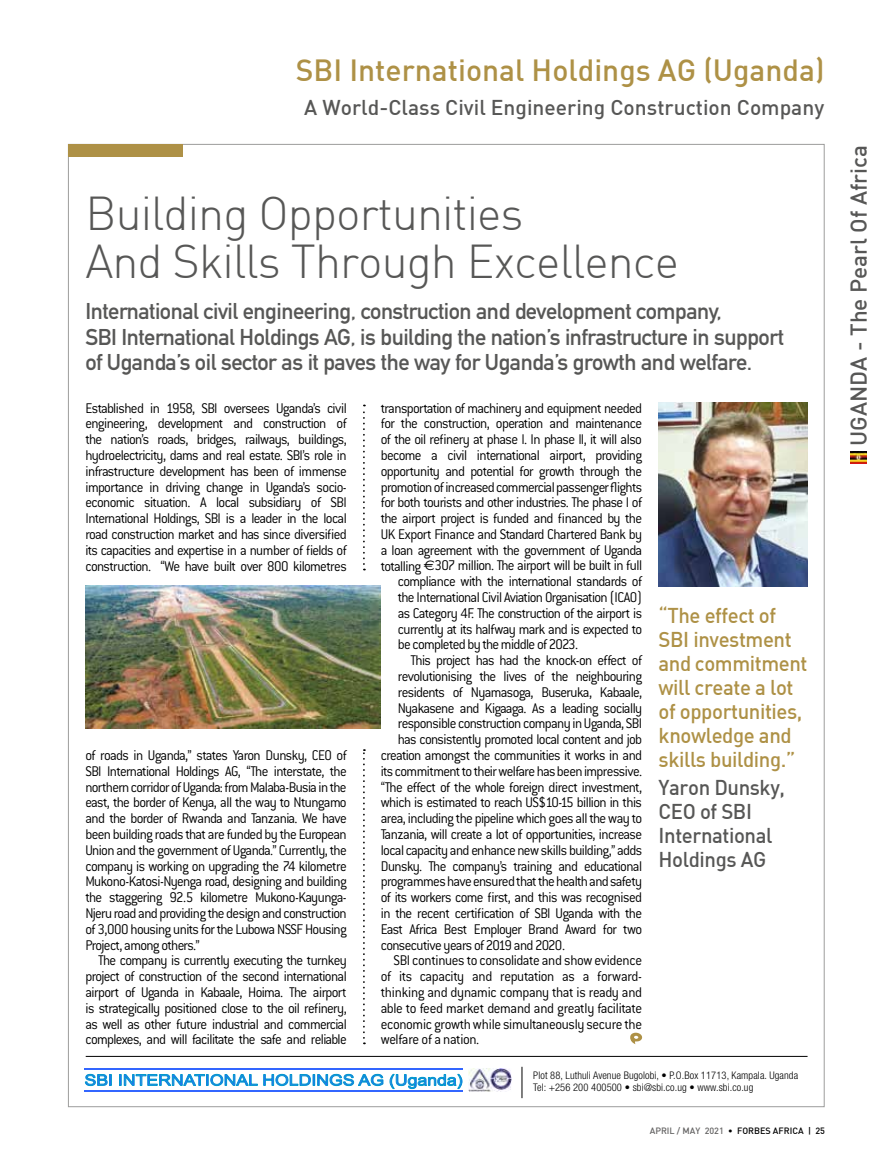
<style>
.page{position:relative;width:893px;height:1170px;background:#fff}
.page>*{position:absolute;margin:0;border:0;box-sizing:border-box;transform-origin:0 0}
.t1{font:300 46.5px/48px "DIN";letter-spacing:-.02em;color:#575756}
.t2{font:500 30px "DIN";color:#ae9146}
.t3{font:700 22.5px/25.5px "DIN Alternate";letter-spacing:-.02em;color:#575756}
.t4{font:500 22.5px "DIN";color:#575756}
.t5{font:500 21px/24px "DIN";letter-spacing:-.02em;color:#ae9146}
.t6{font:500 21px "DIN";color:#575756}
.t7{font:500 21px/24px "DIN";letter-spacing:-.02em;color:#575756}
.t8{font:300 15.45px/15.8px "Conduit ITC";letter-spacing:-.045em;color:#000;text-align:justify;scale:.95 1}
.t9{font:300 15.45px "Conduit ITC";letter-spacing:-.025em;color:#000;scale:.95 1}
.t10{font:300 15.45px "Conduit ITC";letter-spacing:-.02em;color:#000;scale:.95 1}
.t11{font:300 condensed 10.5px/12px "Helvetica Neue";letter-spacing:.01em;color:#000}
.t12{font:500 9px "DIN";color:#000}
.s1{font-family:"Euro Sans";font-weight:400;font-size:13.95px}
.s2{color:#646363}
</style>
<div class="page">
<img style="left:851px;top:451px;width:16px;height:12px">
<img style="left:659px;top:402px;width:148px;height:184px">
<div style="left:68px;top:144px;width:115px;height:13px;background:#ae9146"></div>
<svg style="left:363px;top:404px;width:2px;height:166px"></svg>
<svg style="left:363px;top:749px;width:2px;height:295px"></svg>
<svg style="left:630px;top:1032px;width:12px;height:12px"></svg>
<hr style="left:85px;top:1068px;width:378px;height:1px;background:#36f">
<hr style="left:85px;top:1090px;width:378px;height:1px;background:#36f">
<svg style="left:84px;top:1073px;width:379px;height:16px"></svg>
<img style="left:468px;top:1068px;width:43px;height:23px">
<img style="left:86px;top:585px;width:295px;height:143px">
<hr style="left:86px;top:1056px;width:721px;height:1px;background:#000">
<hr style="left:522px;top:1066px;width:1px;height:31px;background:#000">
<h2 class="t2" style="left:296px;top:51px;width:530px">SBI International Holdings AG (Uganda)</h2>
<h3 class="t6" style="left:304px;top:94px;width:521px">A World-Class Civil Engineering Construction Company</h3>
<h1 class="t1" style="left:85px;top:189px;width:595px">Building Opportunities<br>And Skills Through Excellence</h1>
<h3 class="t3" style="left:85px;top:297px;width:700px">International civil engineering, construction and development company,<br>SBI International Holdings AG, is building the nation’s infrastructure in support of Uganda’s oil sector as it paves the way for Uganda’s growth and welfare.</h3>
<p class="t8" style="left:85px;top:400px;width:277px">Established in 1958, SBI oversees Uganda’s civil engineering, development and construction of the nation’s roads, bridges, railways, buildings, hydroelectricity, dams and real estate. SBI’s role in infrastructure development has been of immense importance in driving change in Uganda’s socio&shy;economic situation. A local subsidiary of SBI International Holdings, SBI is a leader in the local road construction market and has since diversified its capacities and expertise in a number of fields of construction. “We have built over 800 kilometres</p>
<p class="t8" style="left:85px;top:747px;width:277px">of roads in Uganda,” states Yaron Dunsky, CEO of SBI International Holdings AG, “The interstate, the northern corridor of Uganda: from Malaba-Busia in the east, the border of Kenya, all the way to Ntungamo and the border of Rwanda and Tanzania. We have been building roads that are funded by the European Union and the government of Uganda.” Currently, the company is working on upgrading the 74 kilometre Mukono-Katosi-Nyenga road, designing and building the staggering 92.5 kilometre Mukono-Kayunga-Njeru road and providing the design and construction of 3,000 housing units for the Lubowa NSSF Housing Project, among others.”</p>
<p class="t8" style="left:85px;top:952px;width:277px;text-indent:13px">The company is currently executing the turnkey project of construction of the second international airport of Uganda in Kabaale, Hoima. The airport is strategically positioned close to the oil refinery, as well as other future industrial and commercial complexes, and will facilitate the safe and reliable</p>
<p class="t8" style="left:381px;top:400px;width:277px">transportation of machinery and equipment needed</p>
<p class="t8" style="left:381px;top:416px;width:277px">for the construction, operation and maintenance</p>
<p class="t8" style="left:381px;top:431px;width:277px">of the oil refinery at phase I. In phase II, it will also</p>
<p class="t8" style="left:381px;top:447px;width:277px">become a civil international airport, providing</p>
<p class="t8" style="left:381px;top:463px;width:277px">opportunity and potential for growth through the</p>
<p class="t8" style="left:381px;top:479px;width:277px">promotion of increased commercial passenger flights</p>
<p class="t8" style="left:381px;top:494px;width:277px">for both tourists and other industries. The phase I of</p>
<p class="t8" style="left:381px;top:510px;width:277px">the airport project is funded and financed by the</p>
<p class="t8" style="left:381px;top:526px;width:277px">UK Export Finance and Standard Chartered Bank by</p>
<p class="t8" style="left:381px;top:542px;width:277px">a loan agreement with the government of Uganda</p>
<p class="t8" style="left:381px;top:557px;width:277px">totalling <span class="s1">€</span>307 million. The airport will be built in full</p>
<p class="t8" style="left:398px;top:573px;width:259px">compliance with the international standards of</p>
<p class="t8" style="left:398px;top:589px;width:259px">the International Civil Aviation Organisation (ICAO)</p>
<p class="t8" style="left:398px;top:605px;width:259px">as Category 4F. The construction of the airport is</p>
<p class="t8" style="left:398px;top:621px;width:259px">currently at its halfway mark and is expected to</p>
<p class="t8" style="left:398px;top:636px;width:191px">be completed by the middle of 2023.</p>
<p class="t8" style="left:410px;top:652px;width:245px">This project has had the knock-on effect of</p>
<p class="t8" style="left:398px;top:668px;width:259px">revolutionising the lives of the neighbouring</p>
<p class="t8" style="left:398px;top:684px;width:259px">residents of Nyamasoga, Buseruka, Kabaale,</p>
<p class="t8" style="left:398px;top:700px;width:259px">Nyakasene and Kigaaga. As a leading socially</p>
<p class="t8" style="left:398px;top:715px;width:259px">responsible construction company in Uganda, SBI</p>
<p class="t8" style="left:398px;top:731px;width:259px">has consistently promoted local content and job</p>
<p class="t8" style="left:381px;top:747px;width:277px">creation amongst the communities it works in and</p>
<p class="t8" style="left:381px;top:763px;width:277px">its commitment to their welfare has been impressive.</p>
<p class="t8" style="left:381px;top:779px;width:277px">“The effect of the whole foreign direct investment,</p>
<p class="t8" style="left:381px;top:794px;width:277px">which is estimated to reach US$10-15 billion in this</p>
<p class="t8" style="left:381px;top:810px;width:277px">area, including the pipeline which goes all the way to</p>
<p class="t8" style="left:381px;top:826px;width:277px">Tanzania, will create a lot of opportunities, increase</p>
<p class="t8" style="left:381px;top:842px;width:277px">local capacity and enhance new skills building,” adds</p>
<p class="t8" style="left:381px;top:857px;width:277px">Dunsky. The company’s training and educational</p>
<p class="t8" style="left:381px;top:873px;width:277px">programmes have ensured that the health and safety</p>
<p class="t8" style="left:381px;top:889px;width:277px">of its workers come first, and this was recognised</p>
<p class="t8" style="left:381px;top:905px;width:277px">in the recent certification of SBI Uganda with the</p>
<p class="t8" style="left:381px;top:921px;width:277px">East Africa Best Employer Brand Award for two</p>
<p class="t8" style="left:381px;top:936px;width:195px">consecutive years of 2019 and 2020.</p>
<p class="t9" style="left:393px;top:952px;width:263px">SBI continues to consolidate and show evidence</p>
<p class="t9" style="left:381px;top:967px;width:277px">of its capacity and reputation as a forward-</p>
<p class="t10" style="left:381px;top:983px;width:277px">thinking and dynamic company that is ready and</p>
<p class="t9" style="left:381px;top:999px;width:277px">able to feed market demand and greatly facilitate</p>
<p class="t10" style="left:381px;top:1015px;width:277px">economic growth while simultaneously secure the</p>
<p class="t9" style="left:381px;top:1031px;width:105px">welfare of a nation.</p>
<h3 class="t5" style="left:659px;top:602px;width:150px">“The effect of<br>SBI investment and commitment will create a lot of opportunities, knowledge and skills building.”</h3>
<h3 class="t7" style="left:659px;top:775px;width:128px">Yaron Dunsky,<br>CEO of SBI<br>International<br>Holdings AG</h3>
<p class="t11" style="left:533px;top:1069px;width:266px">Plot 88, Luthuli Avenue Bugolobi, • P.O.Box 11713, Kampala. Uganda<br>Tel: +256 200 400500 • sbi@sbi.co.ug • www.sbi.co.ug</p>
<p class="t12" style="left:650px;top:1124px;width:177px"><span class="s2">APRIL / MAY 2021</span> • FORBES AFRICA | 25</p>
<h3 class="t4" style="left:844px;top:445px;width:302px;rotate:-90deg">UGANDA - The Pearl Of Africa</h3>
</div>
